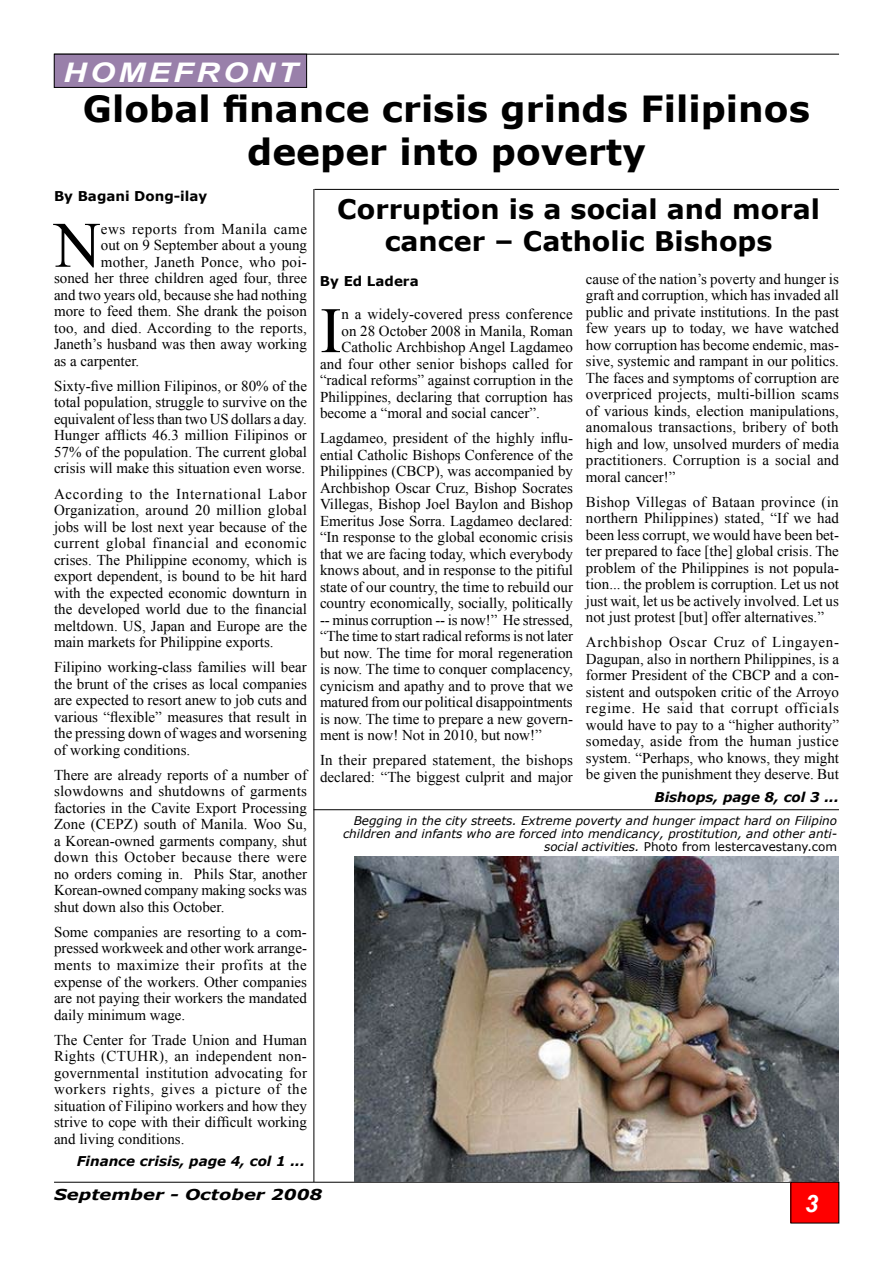
<style>
.page{position:relative;width:893px;height:1263px;background:#fff}
.page>*{position:absolute;margin:0;border:0;box-sizing:border-box;transform-origin:0 0}
.t1{font:64.8px "Times New Roman";color:#000}
.t2{font:700 36px/43.2px "Verdana";color:#000;text-align:center}
.t3{font:700 27px/32.4px "Verdana";color:#000;text-align:center}
.t4{font:italic 700 27px "Arial";letter-spacing:.1em;color:#fff;scale:1.2 1}
.t5{font:italic 700 24px "Arial";color:#fff}
.t6{font:15px/16.5px "Times New Roman";color:#000;text-align:justify}
.t7{font:15px "Times New Roman";letter-spacing:.02em;color:#000}
.t8{font:15px "Times New Roman";letter-spacing:.04em;color:#000}
.t9{font:italic 700 15px "Verdana";color:#000;scale:1.2 1}
.t10{font:italic 700 13.5px "Verdana";color:#000}
.t11{font:700 13.5px "Verdana";color:#000}
.t12{font:italic 12px/12.8px "Verdana";color:#000;text-align:right}
.s1{font-style:normal}
</style>
<div class="page">
<hr style="left:54px;top:54px;width:785px;height:1px;background:#000">
<hr style="left:54px;top:1182px;width:785px;height:1px;background:#000">
<div style="left:791px;top:1182px;width:48px;height:41px;background:#f00"></div>
<div style="left:54px;top:54px;width:253px;height:33px;background:#9980aa"></div>
<div style="left:54px;top:54px;width:253px;height:34px;border:1px solid #000"></div>
<img style="left:354px;top:856px;width:485px;height:326px">
<hr style="left:314px;top:189px;width:525px;height:1px;background:#000">
<hr style="left:313px;top:189px;width:1px;height:993px;background:#000">
<hr style="left:313px;top:809px;width:526px;height:1px;background:#000">
<h3 class="t4" style="left:63px;top:55px;width:197px">HOMEFRONT</h3>
<h2 class="t2" style="left:83px;top:88px;width:729px">Global finance crisis grinds Filipinos deeper into poverty</h2>
<p class="t11" style="left:54px;top:187px;width:155px">By Bagani Dong-ilay</p>
<h1 class="t1" style="left:54px;top:201px;width:48px">N</h1>
<p class="t8" style="left:101px;top:219px;width:208px">ews reports from Manila came</p>
<p class="t6" style="left:101px;top:237px;width:208px">out on 9 September about a young</p>
<p class="t7" style="left:101px;top:252px;width:208px">mother, Janeth Ponce, who poi-</p>
<p class="t6" style="left:54px;top:270px;width:254px">soned her three children aged four, three</p>
<p class="t6" style="left:54px;top:286px;width:254px">and two years old, because she had nothing</p>
<p class="t6" style="left:54px;top:303px;width:254px">more to feed them. She drank the poison</p>
<p class="t6" style="left:54px;top:319px;width:254px">too, and died. According to the reports,</p>
<p class="t6" style="left:54px;top:336px;width:254px">Janeth’s husband was then away working</p>
<p class="t6" style="left:54px;top:352px;width:87px">as a carpenter.</p>
<p class="t6" style="left:54px;top:377px;width:255px">Sixty-five million Filipinos, or 80% of the total population, struggle to survive on the equivalent of less than two US dollars a day.<br>Hunger afflicts 46.3 million Filipinos or 57% of the population. The current global crisis will make this situation even worse.</p>
<p class="t6" style="left:54px;top:485px;width:255px">According to the International Labor Organization, around 20 million global jobs will be lost next year because of the current global financial and economic crises. The Philippine economy, which is export dependent, is bound to be hit hard with the expected economic downturn in the developed world due to the financial meltdown. US, Japan and Europe are the main markets for Philippine exports.</p>
<p class="t6" style="left:54px;top:659px;width:255px">Filipino working-class families will bear the brunt of the crises as local companies are expected to resort anew to job cuts and various “flexible” measures that result in the pressing down of wages and worsening of working conditions.</p>
<p class="t6" style="left:54px;top:766px;width:255px">There are already reports of a number of slowdowns and shutdowns of garments factories in the Cavite Export Processing Zone (CEPZ) south of Manila. Woo Su, a Korean-owned garments company, shut down this October because there were no orders coming in. Phils Star, another Korean-owned company making socks was shut down also this October.</p>
<p class="t6" style="left:54px;top:923px;width:255px">Some companies are resorting to a com&shy;pressed workweek and other work arrange&shy;ments to maximize their profits at the expense of the workers. Other companies are not paying their workers the mandated daily minimum wage.</p>
<p class="t6" style="left:54px;top:1031px;width:255px">The Center for Trade Union and Human Rights (CTUHR), an independent non&shy;governmental institution advocating for workers rights, gives a picture of the situation of Filipino workers and how they strive to cope with their difficult working and living conditions.</p>
<p class="t10" style="left:77px;top:1152px;width:230px">Finance crisis, page 4, col 1 ...</p>
<h3 class="t3" style="left:337px;top:193px;width:484px">Corruption is a social and moral cancer – Catholic Bishops</h3>
<p class="t11" style="left:320px;top:273px;width:100px">By Ed Ladera</p>
<h1 class="t1" style="left:320px;top:287px;width:23px">I</h1>
<p class="t6" style="left:342px;top:306px;width:233px">n a widely-covered press conference</p>
<p class="t6" style="left:342px;top:322px;width:233px">on 28 October 2008 in Manila, Roman</p>
<p class="t6" style="left:342px;top:339px;width:233px">Catholic Archbishop Angel Lagdameo</p>
<p class="t6" style="left:320px;top:355px;width:254px">and four other senior bishops called for</p>
<p class="t6" style="left:320px;top:372px;width:255px">“radical reforms” against corruption in the</p>
<p class="t6" style="left:320px;top:388px;width:255px">Philippines, declaring that corruption has</p>
<p class="t6" style="left:320px;top:405px;width:221px">become a “moral and social cancer”.</p>
<p class="t6" style="left:320px;top:430px;width:255px">Lagdameo, president of the highly influ&shy;ential Catholic Bishops Conference of the Philippines (CBCP), was accompanied by Archbishop Oscar Cruz, Bishop Socrates Villegas, Bishop Joel Baylon and Bishop Emeritus Jose Sorra. Lagdameo declared: “In response to the global economic crisis that we are facing today, which everybody knows about, and in response to the pitiful state of our country, the time to rebuild our country economically, socially, politically -- minus corruption -- is now!” He stressed, “The time to start radical reforms is not later but now. The time for moral regeneration is now. The time to conquer complacency, cynicism and apathy and to prove that we matured from our political disappointments is now. The time to prepare a new govern&shy;ment is now! Not in 2010, but now!”</p>
<p class="t6" style="left:320px;top:752px;width:255px">In their prepared statement, the bishops declared: “The biggest culprit and major</p>
<p class="t6" style="left:586px;top:270px;width:255px">cause of the nation’s poverty and hunger is graft and corruption, which has invaded all public and private institutions. In the past few years up to today, we have watched how corruption has become endemic, mas&shy;sive, systemic and rampant in our politics.<br>The faces and symptoms of corruption are overpriced projects, multi-billion scams of various kinds, election manipulations, anomalous transactions, bribery of both high and low, unsolved murders of media practitioners. Corruption is a social and moral cancer!”</p>
<p class="t6" style="left:586px;top:493px;width:255px">Bishop Villegas of Bataan province (in northern Philippines) stated, “If we had been less corrupt, we would have been bet&shy;ter prepared to face [the] global crisis. The problem of the Philippines is not popula&shy;tion... the problem is corruption. Let us not just wait, let us be actively involved. Let us not just protest [but] offer alternatives.”</p>
<p class="t6" style="left:586px;top:634px;width:255px">Archbishop Oscar Cruz of Lingayen-Dagupan, also in northern Philippines, is a former President of the CBCP and a con&shy;sistent and outspoken critic of the Arroyo regime. He said that corrupt officials would have to pay to a “higher authority” someday, aside from the human justice system. “Perhaps, who knows, they might be given the punishment they deserve. But</p>
<p class="t10" style="left:654px;top:788px;width:186px">Bishops, page 8, col 3 ...</p>
<p class="t12" style="left:343px;top:815px;width:496px">Begging in the city streets. Extreme poverty and hunger impact hard on Filipino children and infants who are forced into mendicancy, prostitution, and other anti&shy;social activities. <span class="s1">Photo from lestercavestany.com</span></p>
<p class="t9" style="left:54px;top:1184px;width:225px">September - October 2008</p>
<h3 class="t5" style="left:805px;top:1187px;width:15px">3</h3>
</div>
